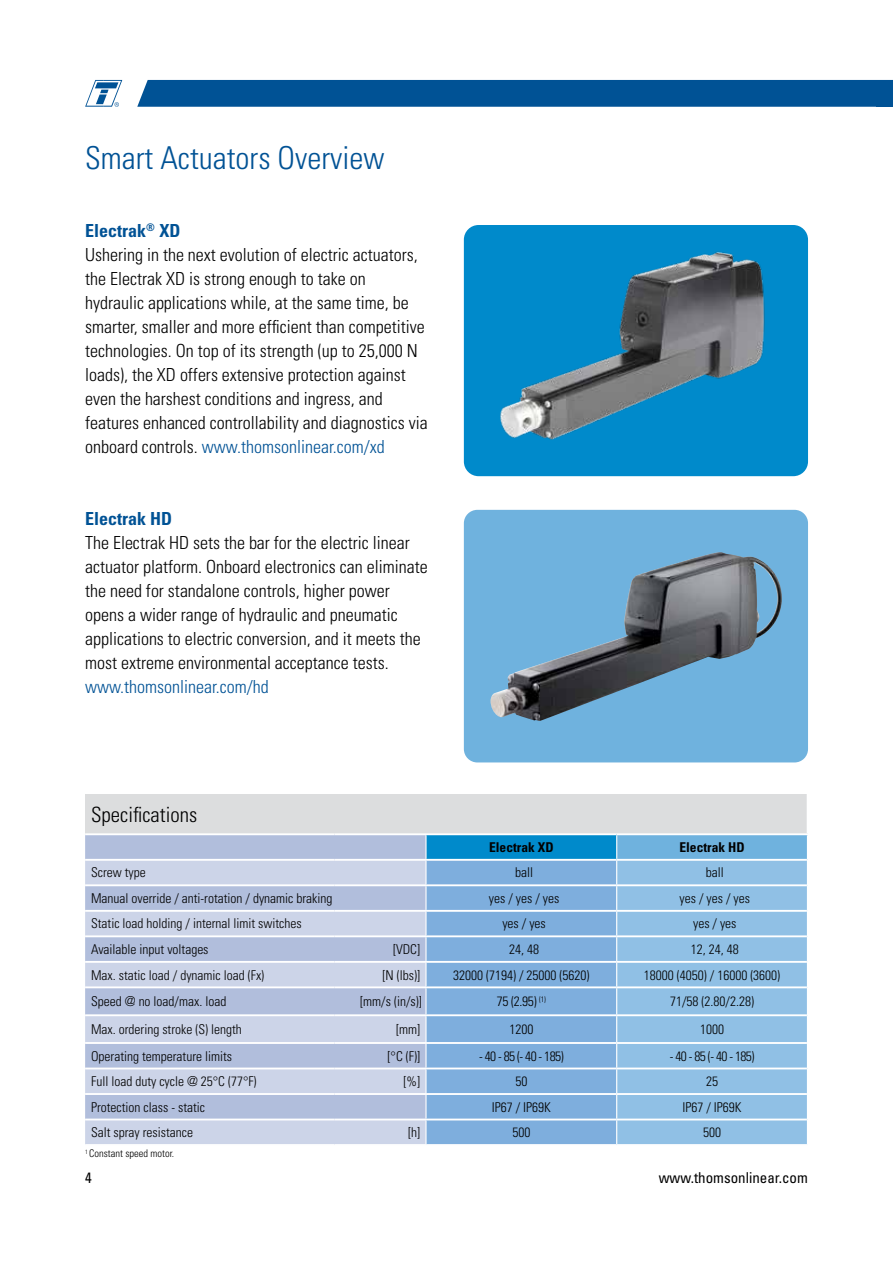
<style>
.page{position:relative;width:893px;height:1263px;background:#fff}
.page>*{position:absolute;margin:0;border:0;box-sizing:border-box;transform-origin:0 0}
.t1{font:300 condensed 31.5px "Univers LT Std";color:#005295}
.t2{font:300 condensed 21px "Univers LT Std";color:#000}
.t3{font:300 condensed 18px/24px "Univers LT Std";color:#000}
.t4{font:300 condensed 18px "Univers LT Std";color:#005295}
.t5{font:700 condensed 18px "Univers LT Std";color:#005295}
.t6{font:condensed 15px "Univers LT Std";color:#000}
.t7{font:300 condensed 13.5px "Univers LT Std";color:#000}
.t8{font:700 condensed 13.5px "Univers LT Std";color:#000}
.t9{font:300 condensed 10.5px "Univers LT Std";color:#000}
.s1{font-weight:700;color:#005295}
.s2{color:#005295}
</style>
<div class="page">
<div style="left:137px;top:80px;width:756px;height:27px;background:#005295"></div>
<svg style="left:85px;top:80px;width:37px;height:27px"></svg>
<div style="left:464px;top:510px;width:344px;height:252px;background:#6fb2de;border-radius:13px"></div>
<div style="left:85px;top:794px;width:722px;height:40px;background:#dcddde"></div>
<svg style="left:85px;top:835px;width:340px;height:24px;background:#b2bfdc"></svg>
<div style="left:426px;top:834px;width:191px;height:26px;background:#008acb"></div>
<div style="left:617px;top:834px;width:190px;height:26px;background:#6fb2de"></div>
<svg style="left:85px;top:861px;width:340px;height:283px;background:#c0cae2"></svg>
<div style="left:427px;top:861px;width:189px;height:283px;background:#7eaedd"></div>
<div style="left:617px;top:861px;width:190px;height:283px;background:#90c0e5"></div>
<hr style="left:425px;top:835px;width:2px;height:24px;background:#fff">
<svg style="left:616px;top:835px;width:1px;height:309px"></svg>
<hr style="left:426px;top:859px;width:191px;height:2px;background:#fff">
<hr style="left:617px;top:859px;width:190px;height:2px;background:#fff">
<hr style="left:426px;top:884px;width:191px;height:2px;background:#fff">
<hr style="left:617px;top:884px;width:190px;height:2px;background:#fff">
<hr style="left:426px;top:910px;width:191px;height:2px;background:#fff">
<hr style="left:617px;top:910px;width:190px;height:2px;background:#fff">
<hr style="left:426px;top:935px;width:191px;height:2px;background:#fff">
<hr style="left:617px;top:935px;width:190px;height:2px;background:#fff">
<hr style="left:426px;top:961px;width:191px;height:2px;background:#fff">
<hr style="left:617px;top:961px;width:190px;height:2px;background:#fff">
<hr style="left:426px;top:986px;width:191px;height:2px;background:#fff">
<hr style="left:617px;top:986px;width:190px;height:2px;background:#fff">
<hr style="left:426px;top:1014px;width:191px;height:2px;background:#fff">
<hr style="left:617px;top:1014px;width:190px;height:2px;background:#fff">
<hr style="left:426px;top:1042px;width:191px;height:2px;background:#fff">
<hr style="left:617px;top:1042px;width:190px;height:2px;background:#fff">
<hr style="left:426px;top:1067px;width:191px;height:2px;background:#fff">
<hr style="left:617px;top:1067px;width:190px;height:2px;background:#fff">
<hr style="left:426px;top:1093px;width:191px;height:2px;background:#fff">
<hr style="left:617px;top:1093px;width:190px;height:2px;background:#fff">
<hr style="left:426px;top:1118px;width:191px;height:2px;background:#fff">
<hr style="left:617px;top:1118px;width:190px;height:2px;background:#fff">
<hr style="left:335px;top:833px;width:91px;height:2px;background:#fff">
<hr style="left:426px;top:833px;width:191px;height:2px;background:#fff">
<hr style="left:617px;top:833px;width:191px;height:2px;background:#fff">
<hr style="left:85px;top:833px;width:250px;height:2px;background:#fff">
<hr style="left:85px;top:884px;width:250px;height:2px;background:#fff">
<hr style="left:85px;top:910px;width:250px;height:2px;background:#fff">
<hr style="left:335px;top:910px;width:91px;height:2px;background:#fff">
<hr style="left:85px;top:935px;width:250px;height:2px;background:#fff">
<hr style="left:85px;top:961px;width:250px;height:2px;background:#fff">
<hr style="left:85px;top:986px;width:250px;height:2px;background:#fff">
<hr style="left:85px;top:1014px;width:250px;height:2px;background:#fff">
<hr style="left:85px;top:1042px;width:250px;height:2px;background:#fff">
<hr style="left:85px;top:1067px;width:250px;height:2px;background:#fff">
<hr style="left:85px;top:1093px;width:250px;height:2px;background:#fff">
<hr style="left:85px;top:1118px;width:250px;height:2px;background:#fff">
<hr style="left:335px;top:884px;width:91px;height:2px;background:#fff">
<hr style="left:335px;top:935px;width:91px;height:2px;background:#fff">
<hr style="left:335px;top:961px;width:91px;height:2px;background:#fff">
<hr style="left:335px;top:986px;width:91px;height:2px;background:#fff">
<hr style="left:335px;top:1014px;width:91px;height:2px;background:#fff">
<hr style="left:335px;top:1042px;width:91px;height:2px;background:#fff">
<hr style="left:335px;top:1067px;width:91px;height:2px;background:#fff">
<hr style="left:335px;top:1093px;width:91px;height:2px;background:#fff">
<hr style="left:335px;top:1118px;width:91px;height:2px;background:#fff">
<div style="left:464px;top:225px;width:344px;height:251px;background:#008acb;border-radius:15px"></div>
<img style="left:490px;top:552px;width:292px;height:169px">
<img style="left:500px;top:251px;width:265px;height:189px">
<h1 class="t1" style="left:85px;top:139px;width:301px">Smart Actuators Overview</h1>
<p class="t3" style="left:85px;top:219px;width:344px"><span class="s1">Electrak</span><sup>®</sup> <span class="s1">XD<br></span>Ushering in the next evolution of electric actuators, the Electrak XD is strong enough to take on hydraulic applications while, at the same time, be smarter, smaller and more efficient than competitive technologies. On top of its strength (up to 25,000 N loads), the XD offers extensive protection against even the harshest conditions and ingress, and features enhanced controllability and diagnostics via onboard controls. <span class="s2">www.thomsonlinear.com/xd</span></p>
<p class="t5" style="left:85px;top:508px;width:88px">Electrak HD</p>
<p class="t3" style="left:85px;top:531px;width:344px">The Electrak HD sets the bar for the electric linear actuator platform. Onboard electronics can eliminate the need for standalone controls, higher power opens a wider range of hydraulic and pneumatic applications to electric conversion, and it meets the most extreme environmental acceptance tests.</p>
<p class="t4" style="left:85px;top:676px;width:185px">www.thomsonlinear.com/hd</p>
<p class="t2" style="left:91px;top:802px;width:108px">Specifications</p>
<p class="t8" style="left:489px;top:839px;width:66px">Electrak XD</p>
<p class="t8" style="left:679px;top:839px;width:67px">Electrak HD</p>
<p class="t7" style="left:91px;top:864px;width:56px">Screw type</p>
<p class="t7" style="left:515px;top:864px;width:19px">ball</p>
<p class="t7" style="left:706px;top:864px;width:19px">ball</p>
<p class="t7" style="left:91px;top:890px;width:243px">Manual override / anti-rotation / dynamic braking</p>
<p class="t7" style="left:489px;top:890px;width:72px">yes / yes / yes</p>
<p class="t7" style="left:680px;top:890px;width:72px">yes / yes / yes</p>
<p class="t7" style="left:91px;top:916px;width:212px">Static load holding / internal limit switches</p>
<p class="t7" style="left:502px;top:916px;width:45px">yes / yes</p>
<p class="t7" style="left:693px;top:916px;width:45px">yes / yes</p>
<p class="t7" style="left:91px;top:941px;width:119px">Available input voltages</p>
<p class="t7" style="left:393px;top:941px;width:29px">[VDC]</p>
<p class="t7" style="left:509px;top:941px;width:31px">24, 48</p>
<p class="t7" style="left:691px;top:941px;width:49px">12, 24, 48</p>
<p class="t7" style="left:91px;top:967px;width:175px">Max. static load / dynamic load (Fx)</p>
<p class="t7" style="left:382px;top:967px;width:39px">[N (lbs)]</p>
<p class="t7" style="left:453px;top:967px;width:138px">32000 (7194) / 25000 (5620)</p>
<p class="t7" style="left:644px;top:967px;width:138px">18000 (4050) / 16000 (3600)</p>
<p class="t7" style="left:91px;top:993px;width:137px">Speed @ no load/max. load</p>
<p class="t7" style="left:360px;top:993px;width:63px">[mm/s (in/s)]</p>
<p class="t7" style="left:497px;top:993px;width:50px">75 (2.95) <sup>(1)</sup></p>
<p class="t7" style="left:670px;top:993px;width:85px">71/58 (2.80/2.28)</p>
<p class="t7" style="left:91px;top:1021px;width:152px">Max. ordering stroke (S) length</p>
<p class="t7" style="left:396px;top:1021px;width:26px">[mm]</p>
<p class="t7" style="left:509px;top:1021px;width:25px">1200</p>
<p class="t7" style="left:700px;top:1021px;width:25px">1000</p>
<p class="t7" style="left:91px;top:1048px;width:142px">Operating temperature limits</p>
<p class="t7" style="left:388px;top:1048px;width:34px">[°C (F)]</p>
<p class="t7" style="left:479px;top:1048px;width:86px">- 40 - 85 (- 40 - 185)</p>
<p class="t7" style="left:670px;top:1048px;width:86px">- 40 - 85 (- 40 - 185)</p>
<p class="t7" style="left:91px;top:1073px;width:167px">Full load duty cycle @ 25°C (77°F)</p>
<p class="t7" style="left:403px;top:1073px;width:18px">[%]</p>
<p class="t7" style="left:515px;top:1073px;width:13px">50</p>
<p class="t7" style="left:706px;top:1073px;width:13px">25</p>
<p class="t7" style="left:91px;top:1099px;width:115px">Protection class - static</p>
<p class="t7" style="left:492px;top:1099px;width:61px">IP67 / IP69K</p>
<p class="t7" style="left:682px;top:1099px;width:61px">IP67 / IP69K</p>
<p class="t7" style="left:91px;top:1124px;width:103px">Salt spray resistance</p>
<p class="t7" style="left:408px;top:1124px;width:13px">[h]</p>
<p class="t7" style="left:512px;top:1124px;width:19px">500</p>
<p class="t7" style="left:703px;top:1124px;width:19px">500</p>
<p class="t9" style="left:85px;top:1147px;width:91px"><sup>1</sup> Constant speed motor.</p>
<p class="t6" style="left:85px;top:1168px;width:8px">4</p>
<p class="t6" style="left:659px;top:1168px;width:151px">www.thomsonlinear.com</p>
</div>
